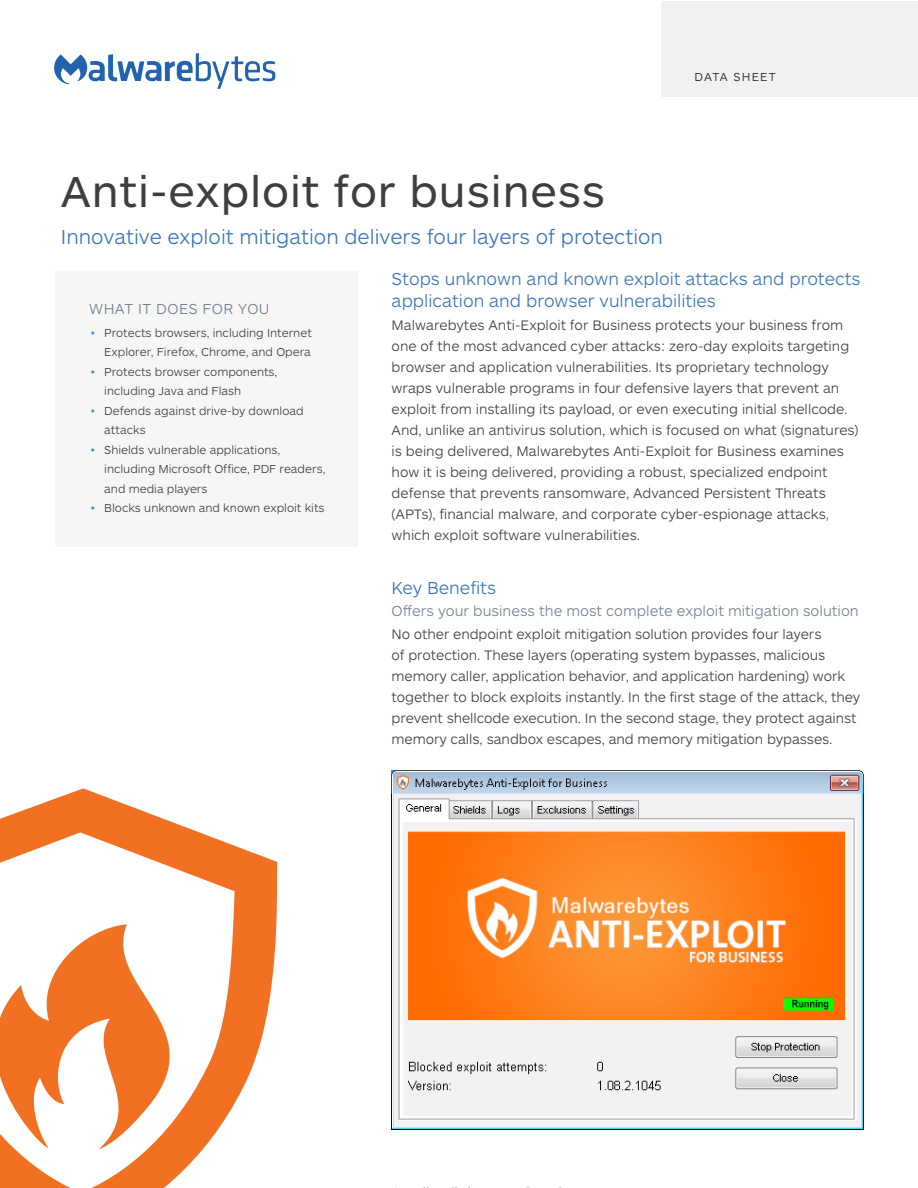
<style>
.page{position:relative;width:918px;height:1188px;background:#fff}
.page>*{position:absolute;margin:0;border:0;box-sizing:border-box;transform-origin:0 0}
.head{font:45px "ARS Maquette Pro";letter-spacing:.02em;color:#3e3e3e}
.subhead{font:300 21px "ARS Maquette Pro";color:#3a74ba}
.section_head{font:300 18px/22.5px "ARS Maquette Pro";color:#3a74ba}
.section_subhead{font:300 15px "ARS Maquette Pro";color:#718193}
.pullout_section__hea{font:300 15px "ARS Maquette Pro";letter-spacing:.03em;color:#718193}
.body{font:300 14.25px/21px "ARS Maquette Pro";color:#3e3e3f}
.t1{font:300 12px/19.5px "ARS Maquette Pro";color:#3e3e3f}
.article_type{font:300 12px "ARS Maquette Pro";letter-spacing:.1em;color:#231f20}
.s1{color:#3c85e1}
</style>
<div class="page">
<div style="left:55px;top:272px;width:303px;height:275px;background:#f6f6f6"></div>
<svg style="left:54px;top:53px;width:221px;height:36px"></svg>
<div style="left:662px;top:1px;width:256px;height:96px;background:#f2f1f1"></div>
<svg style="left:0;top:788px;width:277px;height:400px"></svg>
<img style="left:392px;top:770px;width:472px;height:359px">
<p class="article_type" style="left:694px;top:69px;width:83px">DATA SHEET</p>
<p class="head" style="left:61px;top:162px;width:546px">Anti-exploit for business</p>
<p class="subhead" style="left:61px;top:223px;width:604px">Innovative exploit mitigation delivers four layers of protection</p>
<p class="pullout_section__hea" style="left:89px;top:300px;width:182px">WHAT IT DOES FOR YOU</p>
<p class="t1" style="left:91px;top:322px;width:223px;text-align:right"><span class="s1">•</span> Protects browsers, including Internet<br>Explorer, Firefox, Chrome, and Opera</p>
<p class="t1" style="left:104px;top:361px;width:175px;text-indent:-14px"><span class="s1">•</span> Protects browser components, including Java and Flash</p>
<p class="t1" style="left:104px;top:400px;width:201px;text-indent:-14px"><span class="s1">•</span> Defends against drive-by download attacks</p>
<p class="t1" style="left:104px;top:439px;width:223px;text-indent:-14px"><span class="s1">•</span> Shields vulnerable applications, including Microsoft Office, PDF readers, and media players</p>
<p class="t1" style="left:91px;top:498px;width:235px"><span class="s1">•</span> Blocks unknown and known exploit kits</p>
<p class="section_head" style="left:392px;top:267px;width:470px">Stops unknown and known exploit attacks and protects application and browser vulnerabilities</p>
<p class="body" style="left:392px;top:314px;width:468px">Malwarebytes Anti-Exploit for Business protects your business from one of the most advanced cyber attacks: zero-day exploits targeting browser and application vulnerabilities. Its proprietary technology wraps vulnerable programs in four defensive layers that prevent an exploit from installing its payload, or even executing initial shellcode.<br>And, unlike an antivirus solution, which is focused on what (signatures) is being delivered, Malwarebytes Anti-Exploit for Business examines how it is being delivered, providing a robust, specialized endpoint defense that prevents ransomware, Advanced Persistent Threats (APTs), financial malware, and corporate cyber-espionage attacks, which exploit software vulnerabilities.</p>
<p class="section_head" style="left:392px;top:576px;width:106px">Key Benefits</p>
<p class="section_subhead" style="left:392px;top:602px;width:469px">Offers your business the most complete exploit mitigation solution</p>
<p class="body" style="left:392px;top:623px;width:470px">No other endpoint exploit mitigation solution provides four layers<br>of protection. These layers (operating system bypasses, malicious memory caller, application behavior, and application hardening) work together to block exploits instantly. In the first stage of the attack, they prevent shellcode execution. In the second stage, they protect against memory calls, sandbox escapes, and memory mitigation bypasses.</p>
</div>
